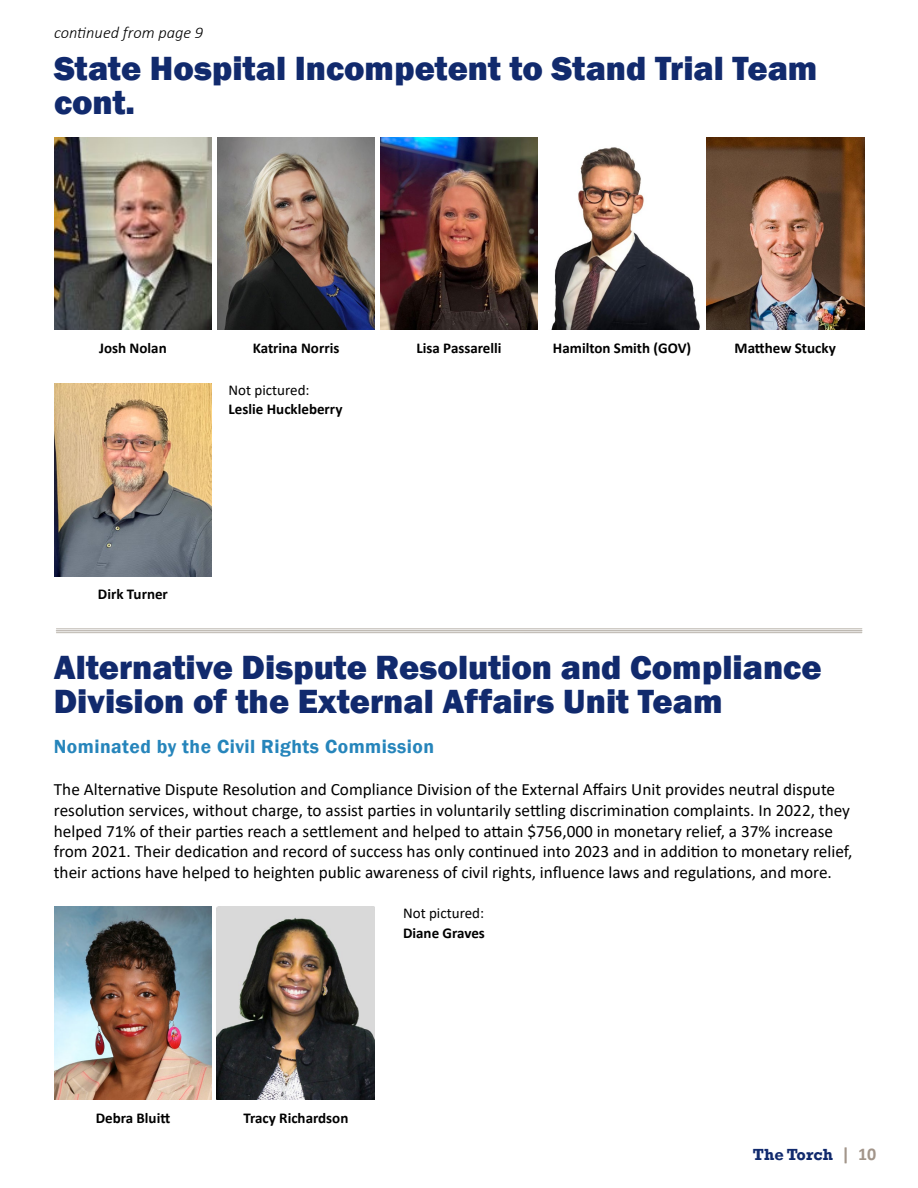
<style>
.page{position:relative;width:918px;height:1188px;background:#fff}
.page>*{position:absolute;margin:0;border:0;box-sizing:border-box;transform-origin:0 0}
.t1{font:800 34.5px/34.5px "Franklin Gothic";color:#112a6d}
.t2{font:600 19.5px "Franklin Gothic";letter-spacing:.025em;color:#2685bb}
.t3{font:17.25px/20.7px "Calibri";color:#000}
.t4{font:italic 300 16.5px "Calibri";color:#000}
.t5{font:700 16.5px "Rockwell";color:#112a6d}
.t6{font:700 15px "Calibri";color:#000}
.t7{font:15px "Calibri";color:#000}
.s1{font-family:"Calibri";font-size:18px;color:#a2958a}
</style>
<div class="page">
<img style="left:54px;top:137px;width:158px;height:193px">
<img style="left:54px;top:384px;width:158px;height:192px">
<img style="left:706px;top:137px;width:158px;height:193px">
<img style="left:217px;top:137px;width:158px;height:193px">
<img style="left:380px;top:137px;width:158px;height:193px">
<img style="left:551px;top:147px;width:149px;height:183px">
<hr style="left:56px;top:632px;width:806px;height:1px;background:#b7b1a9">
<hr style="left:56px;top:630px;width:806px;height:1px;background:#b7b1a9">
<hr style="left:56px;top:629px;width:806px;height:1px;background:#b7b1a9">
<img style="left:217px;top:907px;width:158px;height:193px">
<img style="left:54px;top:907px;width:158px;height:193px">
<p class="t4" style="left:54px;top:22px;width:151px">continued from page 9</p>
<h1 class="t1" style="left:54px;top:51px;width:765px">State Hospital Incompetent to Stand Trial Team cont.</h1>
<p class="t6" style="left:99px;top:337px;width:69px">Josh Nolan</p>
<p class="t6" style="left:253px;top:337px;width:88px">Katrina Norris</p>
<p class="t6" style="left:417px;top:337px;width:87px">Lisa Passarelli</p>
<p class="t6" style="left:553px;top:337px;width:140px">Hamilton Smith (GOV)</p>
<p class="t6" style="left:735px;top:337px;width:103px">Matthew Stucky</p>
<p class="t7" style="left:229px;top:379px;width:82px">Not pictured:</p>
<p class="t6" style="left:229px;top:399px;width:115px">Leslie Huckleberry</p>
<p class="t6" style="left:98px;top:584px;width:72px">Dirk Turner</p>
<h1 class="t1" style="left:54px;top:650px;width:769px">Alternative Dispute Resolution and Compliance<br>Division of the External Affairs Unit Team</h1>
<p class="t2" style="left:54px;top:734px;width:382px">Nominated by the Civil Rights Commission</p>
<p class="t3" style="left:54px;top:779px;width:800px">The Alternative Dispute Resolution and Compliance Division of the External Affairs Unit provides neutral dispute resolution services, without charge, to assist parties in voluntarily settling discrimination complaints. In 2022, they helped 71% of their parties reach a settlement and helped to attain $756,000 in monetary relief, a 37% increase from 2021. Their dedication and record of success has only continued into 2023 and in addition to monetary relief, their actions have helped to heighten public awareness of civil rights, influence laws and regulations, and more.</p>
<p class="t7" style="left:403px;top:903px;width:82px">Not pictured:</p>
<p class="t6" style="left:403px;top:922px;width:83px">Diane Graves</p>
<p class="t6" style="left:96px;top:1107px;width:76px">Debra Bluitt</p>
<p class="t6" style="left:243px;top:1107px;width:107px">Tracy Richardson</p>
<p class="t5" style="left:753px;top:1144px;width:125px">The Torch <span class="s1">| 10</span></p>
</div>
